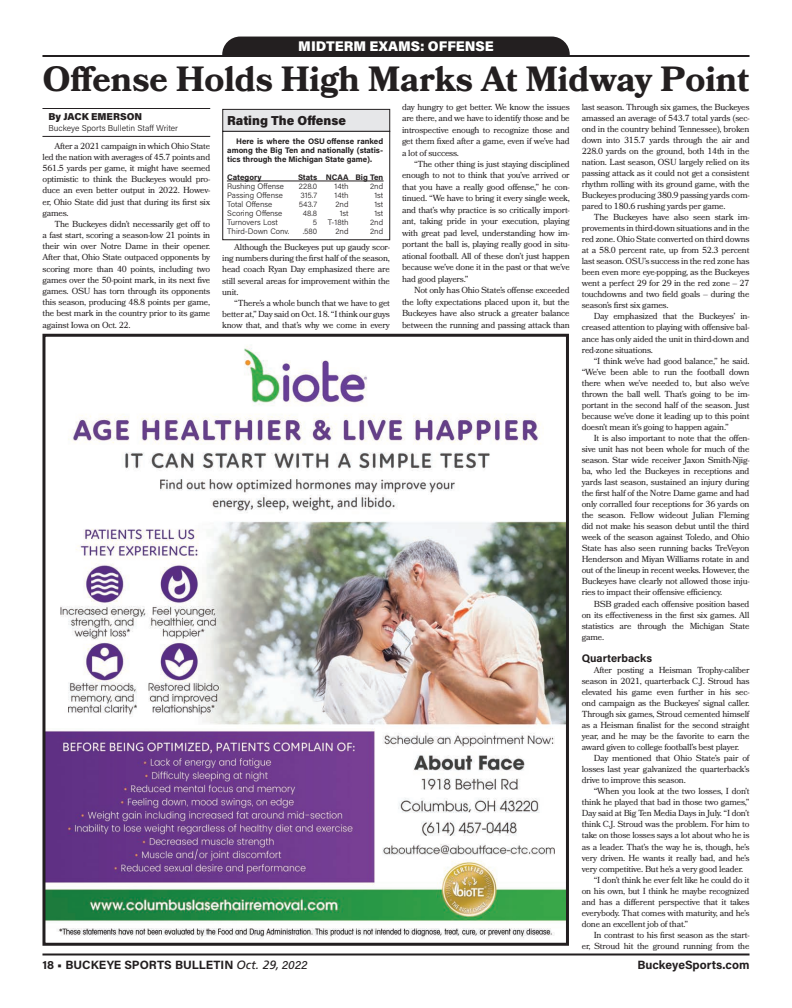
<style>
.page{position:relative;width:792px;height:1008px;background:#fff}
.page>*{position:absolute;margin:0;border:0;box-sizing:border-box;transform-origin:0 0}
.Standard_Headline{font:700 35px "Bookmania";color:#231f20}
.t1{font:900 14px "Acumin Pro";color:#fff}
.t2{font:900 13px "Acumin Pro";color:#231f20}
.t3{font:700 12px "Acumin Pro";color:#231f20}
.Subhead{font:700 11px "Acumin Pro";color:#231f20}
.t4{font:900 10px "Acumin Pro";color:#231f20}
.Body_Text{font:8.8px/11px "Bookmania";letter-spacing:-.025em;color:#231f20;text-align:justify}
.t5{font:300 8.5px "Acumin Pro";color:#231f20}
.t6{font:300 8px "Acumin Pro";color:#231f20}
.t7{font:700 8px/9px "Acumin Pro";letter-spacing:-.005em;color:#231f20;text-align:justify}
.s1{font-family:"Frutiger LT Std";font-weight:400;font-style:italic}
.s2{font-weight:500;font-style:italic}
</style>
<div class="page">
<hr style="left:42px;top:954px;width:708px;height:2px;background:#231f20">
<div style="left:222px;top:37px;width:348px;height:98px;background:#231f20;border-radius:18px"></div>
<div style="left:216px;top:57px;width:360px;height:84px;background:#fff"></div>
<hr style="left:42px;top:55px;width:708px;height:2px;background:#231f20">
<hr style="left:42px;top:108px;width:168px;height:1px;background:#231f20">
<hr style="left:42px;top:136px;width:168px;height:1px;background:#231f20">
<div style="left:223px;top:109px;width:167px;height:22px;background:#e6e7e9"></div>
<div style="left:222px;top:109px;width:168px;height:23px;border:1px solid #231f20"></div>
<div style="left:222px;top:131px;width:168px;height:109px;border:1px solid #231f20"></div>
<hr style="left:227px;top:180px;width:157px;height:1px;background:#231f20">
<img style="left:46px;top:346px;width:519px;height:593px">
<div style="left:42px;top:334px;width:527px;height:612px;border:3px solid #231f20"></div>
<p class="t1" style="left:298px;top:36px;width:197px">MIDTERM EXAMS: OFFENSE</p>
<p class="Standard_Headline" style="left:43px;top:58px;width:708px">Offense Holds High Marks At Midway Point</p>
<p class="t4" style="left:48px;top:110px;width:95px">By JACK EMERSON</p>
<p class="t5" style="left:48px;top:122px;width:131px">Buckeye Sports Bulletin Staff Writer</p>
<p class="Body_Text" style="left:43px;top:140px;width:169px;text-indent:12px">After a 2021 campaign in which Ohio State led the nation with averages of 45.7 points and 561.5 yards per game, it might have seemed optimistic to think the Buckeyes would pro&shy;duce an even better output in 2022. Howev&shy;er, Ohio State did just that during its first six games.</p>
<p class="Body_Text" style="left:43px;top:218px;width:169px;text-indent:12px">The Buckeyes didn’t necessarily get off to a fast start, scoring a season-low 21 points in their win over Notre Dame in their opener.<br>After that, Ohio State outpaced opponents by scoring more than 40 points, including two games over the 50-point mark, in its next five games. OSU has torn through its opponents this season, producing 48.8 points per game, the best mark in the country prior to its game against Iowa on Oct. 22.</p>
<p class="t2" style="left:227px;top:111px;width:120px">Rating The Offense</p>
<p class="t7" style="left:227px;top:136px;width:158px;text-indent:9px">Here is where the OSU offense ranked among the Big Ten and nationally (statis&shy;tics through the Michigan State game).</p>
<p class="t7" style="left:227px;top:172px;width:36px">Category</p>
<p class="t7" style="left:298px;top:172px;width:87px">Stats NCAA Big Ten</p>
<p class="t6" style="left:227px;top:180px;width:58px">Rushing Offense</p>
<p class="t6" style="left:299px;top:180px;width:20px">228.0</p>
<p class="t6" style="left:335px;top:180px;width:15px">14th</p>
<p class="t6" style="left:370px;top:180px;width:15px">2nd</p>
<p class="t6" style="left:227px;top:189px;width:57px">Passing Offense</p>
<p class="t6" style="left:300px;top:189px;width:18px">315.7</p>
<p class="t6" style="left:335px;top:189px;width:15px">14th</p>
<p class="t6" style="left:374px;top:189px;width:10px">1st</p>
<p class="t6" style="left:227px;top:198px;width:46px">Total Offense</p>
<p class="t6" style="left:299px;top:198px;width:20px">543.7</p>
<p class="t6" style="left:336px;top:198px;width:15px">2nd</p>
<p class="t6" style="left:374px;top:198px;width:10px">1st</p>
<p class="t6" style="left:227px;top:207px;width:57px">Scoring Offense</p>
<p class="t6" style="left:303px;top:207px;width:16px">48.8</p>
<p class="t6" style="left:340px;top:207px;width:10px">1st</p>
<p class="t6" style="left:374px;top:207px;width:10px">1st</p>
<p class="t6" style="left:227px;top:216px;width:52px">Turnovers Lost</p>
<p class="t6" style="left:313px;top:216px;width:6px">5</p>
<p class="t6" style="left:328px;top:216px;width:22px">T-18th</p>
<p class="t6" style="left:370px;top:216px;width:15px">2nd</p>
<p class="t6" style="left:227px;top:225px;width:63px">Third-Down Conv.</p>
<p class="t6" style="left:303px;top:225px;width:16px">.580</p>
<p class="t6" style="left:336px;top:225px;width:15px">2nd</p>
<p class="t6" style="left:370px;top:225px;width:15px">2nd</p>
<p class="Body_Text" style="left:222px;top:242px;width:169px;text-indent:12px">Although the Buckeyes put up gaudy scor&shy;ing numbers during the first half of the season, head coach Ryan Day emphasized there are still several areas for improvement within the unit.</p>
<p class="Body_Text" style="left:222px;top:297px;width:169px;text-indent:12px">“There’s a whole bunch that we have to get better at,” Day said on Oct. 18. “I think our guys know that, and that’s why we come in every</p>
<p class="Body_Text" style="left:402px;top:101px;width:169px;line-height:11.5px">day hungry to get better. We know the issues are there, and we have to identify those and be introspective enough to recognize those and get them fixed after a game, even if we’ve had a lot of success.</p>
<p class="Body_Text" style="left:402px;top:158px;width:169px;line-height:11.5px;text-indent:12px">“The other thing is just staying disciplined enough to not to think that you’ve arrived or that you have a really good offense,” he con&shy;tinued. “We have to bring it every single week, and that’s why practice is so critically import&shy;ant, taking pride in your execution, playing with great pad level, understanding how im&shy;portant the ball is, playing really good in situ&shy;ational football. All of these don’t just happen because we’ve done it in the past or that we’ve had good players.”</p>
<p class="Body_Text" style="left:402px;top:285px;width:169px;line-height:11.5px;text-indent:12px">Not only has Ohio State’s offense exceeded the lofty expectations placed upon it, but the Buckeyes have also struck a greater balance between the running and passing attack than</p>
<p class="Body_Text" style="left:582px;top:101px;width:169px">last season. Through six games, the Buckeyes amassed an average of 543.7 total yards (sec&shy;ond in the country behind Tennessee), broken down into 315.7 yards through the air and 228.0 yards on the ground, both 14th in the nation. Last season, OSU largely relied on its passing attack as it could not get a consistent rhythm rolling with its ground game, with the Buckeyes producing 380.9 passing yards com&shy;pared to 180.6 rushing yards per game.</p>
<p class="Body_Text" style="left:582px;top:212px;width:169px;text-indent:12px">The Buckeyes have also seen stark im&shy;provements in third-down situations and in the red zone. Ohio State converted on third downs at a 58.0 percent rate, up from 52.3 percent last season. OSU’s success in the red zone has been even more eye-popping, as the Buckeyes went a perfect 29 for 29 in the red zone – 27 touchdowns and two field goals – during the season’s first six games.</p>
<p class="Body_Text" style="left:582px;top:311px;width:169px;text-indent:12px">Day emphasized that the Buckeyes’ in&shy;creased attention to playing with offensive bal&shy;ance has only aided the unit in third-down and red-zone situations.</p>
<p class="Body_Text" style="left:582px;top:355px;width:169px;text-indent:12px">“I think we’ve had good balance,” he said. “We’ve been able to run the football down there when we’ve needed to, but also we’ve thrown the ball well. That’s going to be im&shy;portant in the second half of the season. Just because we’ve done it leading up to this point doesn’t mean it’s going to happen again.”</p>
<p class="Body_Text" style="left:582px;top:432px;width:169px;text-indent:12px">It is also important to note that the offen&shy;sive unit has not been whole for much of the season. Star wide receiver Jaxon Smith-Njig&shy;ba, who led the Buckeyes in receptions and yards last season, sustained an injury during the first half of the Notre Dame game and had only corralled four receptions for 36 yards on the season. Fellow wideout Julian Fleming did not make his season debut until the third week of the season against Toledo, and Ohio State has also seen running backs TreVeyon Henderson and Miyan Williams rotate in and out of the lineup in recent weeks. However, the Buckeyes have clearly not allowed those inju&shy;ries to impact their offensive efficiency.</p>
<p class="Body_Text" style="left:582px;top:598px;width:169px;text-indent:12px">BSB graded each offensive position based on its effectiveness in the first six games. All statistics are through the Michigan State game.</p>
<p class="Subhead" style="left:582px;top:650px;width:72px">Quarterbacks</p>
<p class="Body_Text" style="left:582px;top:664px;width:169px;text-indent:12px">After posting a Heisman Trophy-caliber season in 2021, quarterback C.J. Stroud has elevated his game even further in his sec&shy;ond campaign as the Buckeyes’ signal caller.<br>Through six games, Stroud cemented himself as a Heisman finalist for the second straight year, and he may be the favorite to earn the award given to college football’s best player.</p>
<p class="Body_Text" style="left:582px;top:753px;width:169px;text-indent:12px">Day mentioned that Ohio State’s pair of losses last year galvanized the quarterback’s drive to improve this season.</p>
<p class="Body_Text" style="left:582px;top:786px;width:169px;text-indent:12px">“When you look at the two losses, I don’t think he played that bad in those two games,” Day said at Big Ten Media Days in July. “I don’t think C.J. Stroud was the problem. For him to take on those losses says a lot about who he is as a leader. That’s the way he is, though, he’s very driven. He wants it really bad, and he’s very competitive. But he’s a very good leader.</p>
<p class="Body_Text" style="left:582px;top:874px;width:169px;text-indent:12px">“I don’t think he ever felt like he could do it on his own, but I think he maybe recognized and has a different perspective that it takes everybody. That comes with maturity, and he’s done an excellent job of that.”</p>
<p class="Body_Text" style="left:582px;top:929px;width:169px;text-align:right">In contrast to his first season as the start-<br>er, Stroud hit the ground running from the</p>
<h3 class="t3" style="left:42px;top:956px;width:267px">18 • BUCKEYE SPORTS BULLETIN <span class="s1">Oct. 29</span><span class="s2">, 2022</span></h3>
<h3 class="t3" style="left:637px;top:956px;width:114px">BuckeyeSports.com</h3>
</div>
